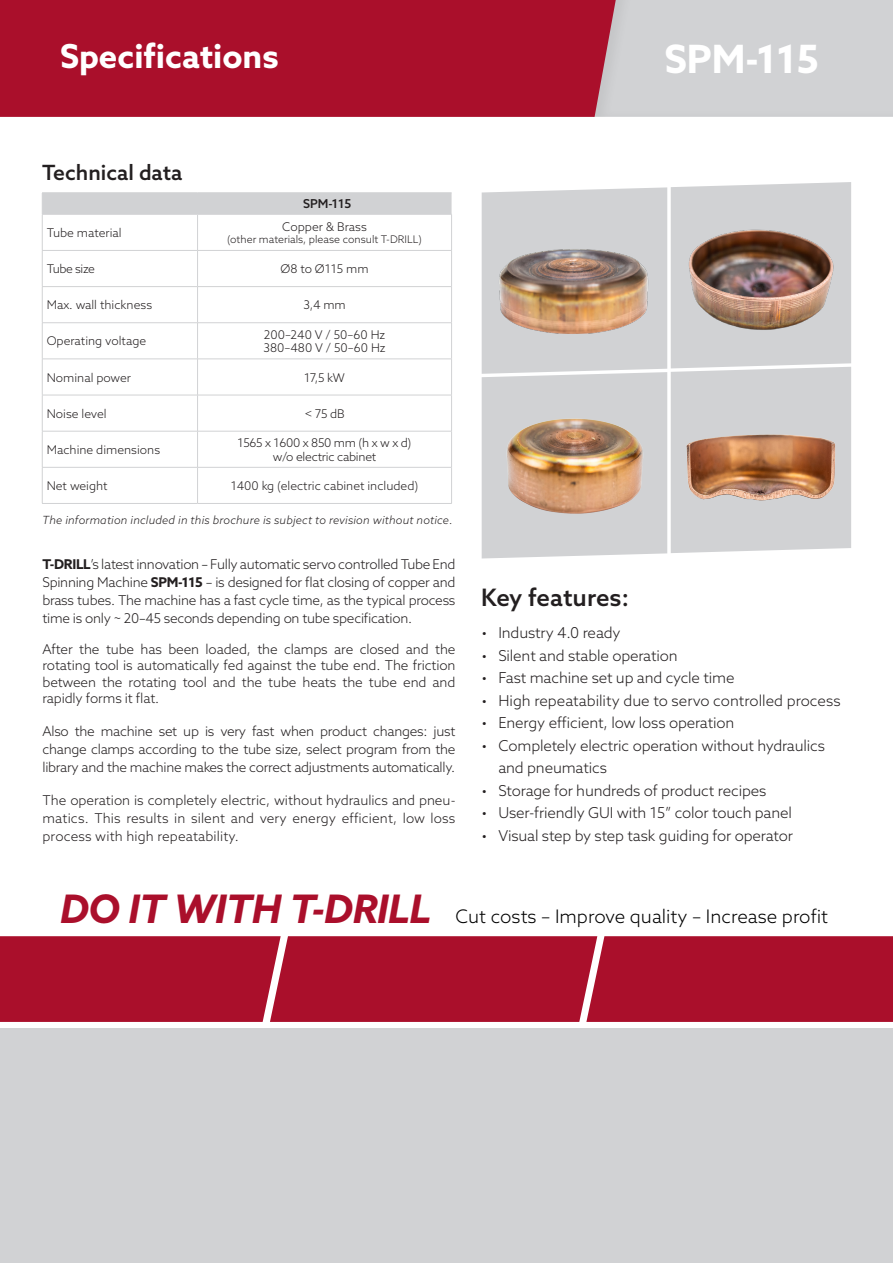
<style>
.page{position:relative;width:893px;height:1263px;background:#fff}
.page>*{position:absolute;margin:0;border:0;box-sizing:border-box;transform-origin:0 0}
.t1{font:italic 700 39.3px "Azo Sans";letter-spacing:-.01em;color:#aa0f2b}
.t2{font:700 39px "Azo Sans";color:#fff}
.t3{font:700 33px "Azo Sans";color:#fff}
.t4{font:500 24px "Azo Sans";color:#231f20}
.t5{font:500 21px "Azo Sans";color:#231f20}
.t6{font:300 18.6px "Azo Sans";color:#000}
.t7{font:300 15px/22.5px "Azo Sans";letter-spacing:-.01em;color:#231f20}
.Light_9{font:300 13.5px/18px "Azo Sans";letter-spacing:-.015em;color:#231f20;text-align:justify}
.Leipäteksti{font:300 13.5px/16.2px "Azo Sans";letter-spacing:-.02em;color:#231f20;text-align:justify}
.t8{font:500 12.3px "Azo Sans";color:#231f20}
.t9{font:300 12px/12.6px "Azo Sans";color:#231f20}
.t10{font:300 12px/14.4px "Azo Sans";letter-spacing:-.02em;color:#231f20;text-align:center}
.t11{font:300 12px "Azo Sans";letter-spacing:-.03em;color:#231f20}
.t12{font:italic 300 11.25px "Azo Sans";letter-spacing:.015em;color:#231f20}
.t13{font:300 10.5px "Azo Sans";color:#231f20}
.s1{font-weight:700}
.s2{color:#000}
</style>
<div class="page">
<div style="left:0;top:1028px;width:893px;height:235px;background:#d1d2d4"></div>
<div style="left:0;top:936px;width:893px;height:86px;background:#aa0f2b"></div>
<div style="left:590px;top:0;width:303px;height:118px;background:#d1d2d4"></div>
<div style="left:0;top:0;width:616px;height:117px;background:#aa0f2b"></div>
<hr style="left:198px;top:503px;width:254px;height:1px;background:#d1d2d4">
<hr style="left:42px;top:503px;width:156px;height:1px;background:#d1d2d4">
<svg style="left:42px;top:193px;width:410px;height:310px"></svg>
<hr style="left:198px;top:193px;width:254px;height:1px;background:#d1d2d4">
<hr style="left:42px;top:214px;width:156px;height:1px;background:#d1d2d4">
<hr style="left:198px;top:214px;width:254px;height:1px;background:#d1d2d4">
<img style="left:482px;top:182px;width:369px;height:376px">
<p class="t3" style="left:60px;top:34px;width:220px">Specifications</p>
<p class="t2" style="left:664px;top:33px;width:156px">SPM-115</p>
<p class="t5" style="left:42px;top:158px;width:142px">Technical data</p>
<p class="t8" style="left:303px;top:196px;width:50px">SPM-115</p>
<p class="t9" style="left:47px;top:226px;width:77px">Tube material</p>
<p class="t9" style="left:282px;top:220px;width:86px">Copper &amp; Brass</p>
<p class="t13" style="left:227px;top:232px;width:196px">(other materials, please consult T-DRILL)</p>
<p class="t11" style="left:47px;top:261px;width:50px">Tube size</p>
<p class="t9" style="left:280px;top:262px;width:90px">Ø8 to Ø115 mm</p>
<p class="t9" style="left:47px;top:299px;width:107px">Max. wall thickness</p>
<p class="t9" style="left:303px;top:299px;width:44px">3,4 mm</p>
<p class="t9" style="left:47px;top:335px;width:101px">Operating voltage</p>
<p class="t9" style="left:264px;top:328px;width:124px">200–240 V / 50–60 Hz<br>380–480 V / 50–60 Hz</p>
<p class="t9" style="left:47px;top:371px;width:86px">Nominal power</p>
<p class="t9" style="left:304px;top:371px;width:42px">17,5 kW</p>
<p class="t9" style="left:47px;top:407px;width:61px">Noise level</p>
<p class="t9" style="left:304px;top:407px;width:42px">&lt; 75 dB</p>
<p class="t9" style="left:47px;top:443px;width:115px">Machine dimensions</p>
<p class="t10" style="left:238px;top:435px;width:175px">1565 x 1600 x 850 mm (h x w x d) w/o electric cabinet</p>
<p class="t9" style="left:47px;top:479px;width:62px">Net weight</p>
<p class="t9" style="left:231px;top:479px;width:189px">1400 kg (electric cabinet included)</p>
<p class="t12" style="left:42px;top:513px;width:412px">The information included in this brochure is subject to revision without notice.</p>
<p class="Light_9" style="left:43px;top:555px;width:414px"><span class="s1">T-DRILL</span>’s latest innovation <span class="s2">–</span> Fully automatic servo controlled Tube End Spinning Machine <span class="s1">SPM-115</span> <span class="s2">–</span> is designed for flat closing of copper and brass tubes. The machine has a fast cycle time, as the typical process time is only ~ 20<span class="s2">–</span>45 seconds depending on tube specification.</p>
<p class="Leipäteksti" style="left:43px;top:641px;width:414px">After the tube has been loaded, the clamps are closed and the rotating tool is automatically fed against the tube end. The friction between the rotating tool and the tube heats the tube end and rapidly forms it flat.</p>
<p class="Leipäteksti" style="left:43px;top:722px;width:414px;line-height:18px">Also the machine set up is very fast when product changes: just change clamps according to the tube size, select program from the library and the machine makes the correct adjustments automatically.</p>
<p class="Light_9" style="left:43px;top:791px;width:414px">The operation is completely electric, without hydraulics and pneu&shy;matics. This results in silent and very energy efficient, low loss process with high repeatability.</p>
<p class="t4" style="left:481px;top:581px;width:149px">Key features:</p>
<p class="t7" style="left:481px;top:621px;width:141px">• Industry 4.0 ready</p>
<p class="t7" style="left:481px;top:644px;width:198px">• Silent and stable operation</p>
<p class="t7" style="left:481px;top:666px;width:255px">• Fast machine set up and cycle time</p>
<p class="t7" style="left:481px;top:689px;width:361px">• High repeatability due to servo controlled process</p>
<p class="t7" style="left:481px;top:711px;width:254px">• Energy efficient, low loss operation</p>
<p class="t7" style="left:498px;top:734px;width:328px;text-indent:-17px">• Completely electric operation without hydraulics and pneumatics</p>
<p class="t7" style="left:481px;top:779px;width:286px">• Storage for hundreds of product recipes</p>
<p class="t7" style="left:481px;top:801px;width:312px">• User-friendly GUI with 15” color touch panel</p>
<p class="t7" style="left:481px;top:824px;width:313px">• Visual step by step task guiding for operator</p>
<p class="t1" style="left:60px;top:883px;width:372px">DO IT WITH T-DRILL</p>
<p class="t6" style="left:455px;top:904px;width:374px">Cut costs – Improve quality – Increase profit</p>
</div>
